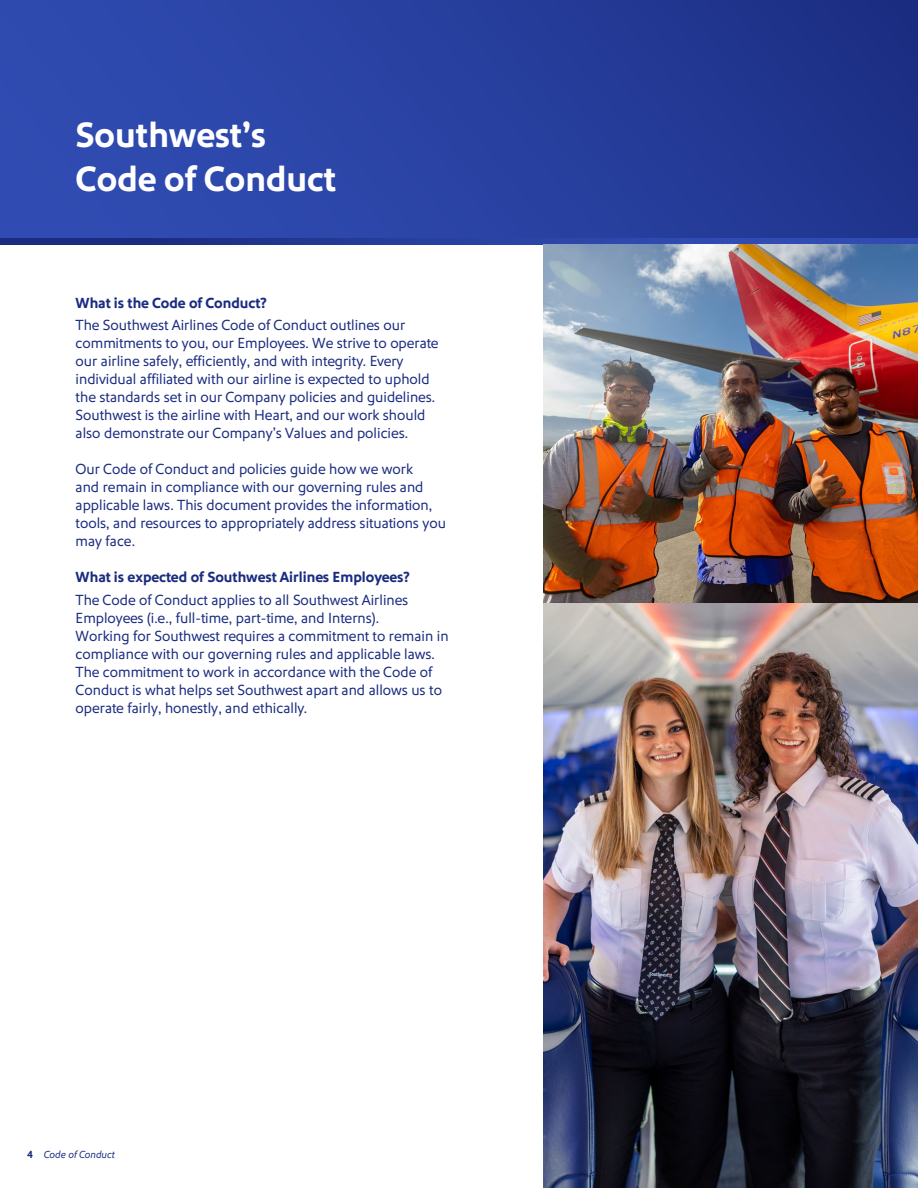
<style>
.page{position:relative;width:918px;height:1188px;background:#fff}
.page>*{position:absolute;margin:0;border:0;box-sizing:border-box;transform-origin:0 0}
.t1{font:700 36px/43.2px "Southwest Sans";color:#fff}
.t2{font:15px/18px "Southwest Sans";color:#1a2c80}
.t3{font:700 15px "Southwest Sans";color:#1a2c80}
.t4{font:italic 10.5px "Southwest Sans";color:#1a2c80}
.s1{font-weight:700;font-style:normal}
</style>
<div class="page">
<div style="left:0;top:0;width:918px;height:241px;background:linear-gradient(to right,#314eb5,#1e3289)"></div>
<svg style="left:0;top:239px;width:918px;height:5px;background:#263e9c"></svg>
<img style="left:544px;top:244px;width:374px;height:944px">
<h1 class="t1" style="left:76px;top:115px;width:262px">Southwest’s<br>Code of Conduct</h1>
<p class="t3" style="left:76px;top:294px;width:193px">What is the Code of Conduct?</p>
<p class="t2" style="left:76px;top:316px;width:365px">The Southwest Airlines Code of Conduct outlines our commitments to you, our Employees. We strive to operate our airline safely, efficiently, and with integrity. Every individual affiliated with our airline is expected to uphold the standards set in our Company policies and guidelines.<br>Southwest is the airline with Heart, and our work should also demonstrate our Company’s Values and policies.</p>
<p class="t2" style="left:76px;top:460px;width:372px">Our Code of Conduct and policies guide how we work<br>and remain in compliance with our governing rules and applicable laws. This document provides the information, tools, and resources to appropriately address situations you may face.</p>
<p class="t3" style="left:76px;top:569px;width:335px">What is expected of Southwest Airlines Employees?</p>
<p class="t2" style="left:76px;top:591px;width:375px">The Code of Conduct applies to all Southwest Airlines Employees (i.e., full-time, part-time, and Interns).<br>Working for Southwest requires a commitment to remain in compliance with our governing rules and applicable laws.<br>The commitment to work in accordance with the Code of Conduct is what helps set Southwest apart and allows us to operate fairly, honestly, and ethically.</p>
<p class="t4" style="left:27px;top:1148px;width:89px"><span class="s1">4</span> Code of Conduct</p>
</div>
